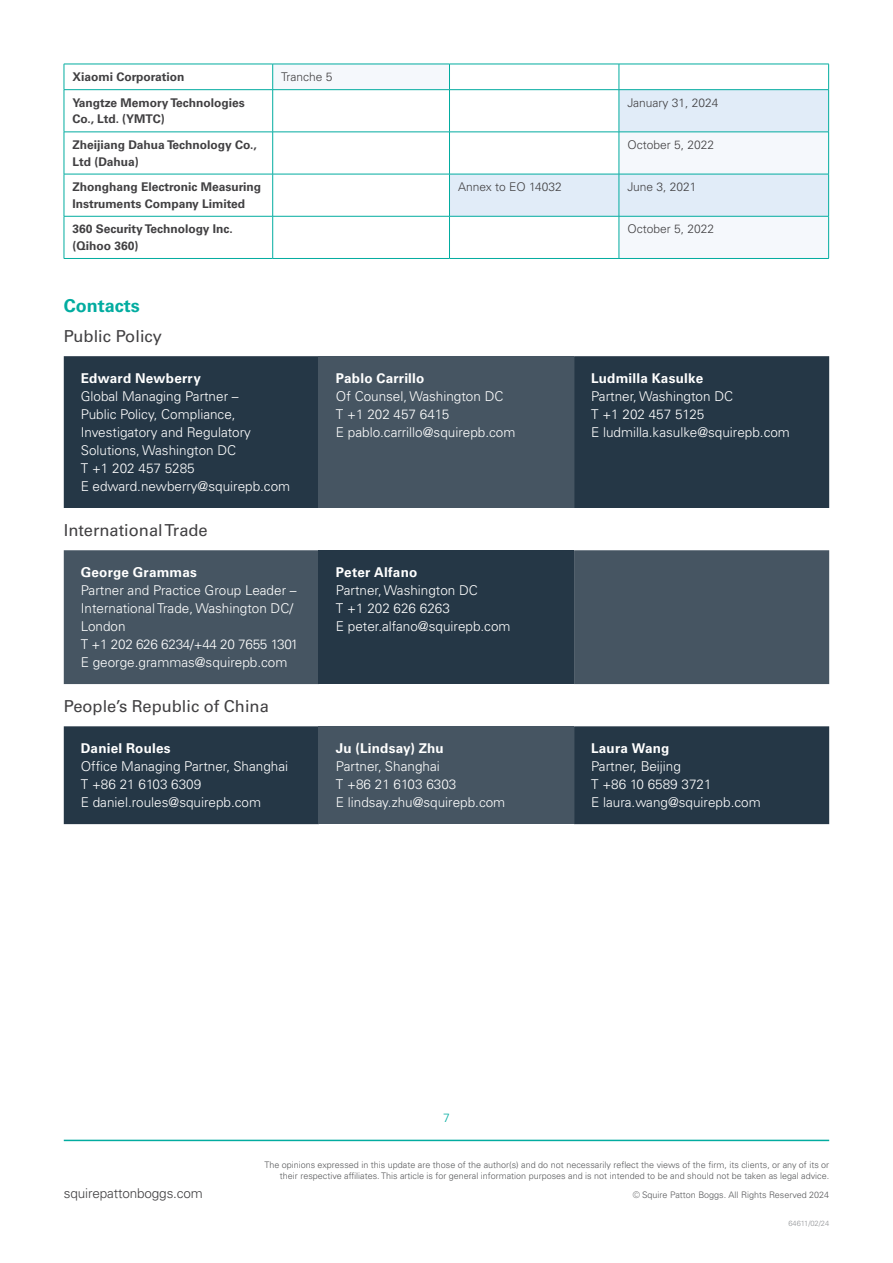
<style>
.page{position:relative;width:893px;height:1263px;background:#fff}
.page>*{position:absolute;margin:0;border:0;box-sizing:border-box;transform-origin:0 0}
.t1{font:700 18px "Univers LTCYR 65";color:#02aca0}
.t2{font:16.5px "Univers LTCYR 55 Roman";color:#414042}
.t3{font:300 13.5px/18px "Univers LTCYR 45";color:#fff}
.t4{font:700 13.5px "Univers LTCYR 65";letter-spacing:.015em;color:#fff}
.t5{font:300 13.5px "Univers LTCYR 45";letter-spacing:-.01em;color:#414042}
.t6{font:700 12px/16.5px "Univers LTCYR 65";color:#414042}
.t7{font:300 12px "Univers LTCYR 45";color:#414042}
.t8{font:300 12px "Univers LTCYR 45";color:#02aca0}
.t9{font:300 9px/10.8px "Univers LTCYR 45";color:#58595b;text-align:right}
.t10{font:300 7.5px "Univers LTCYR 45";color:#939598}
</style>
<div class="page">
<hr style="left:64px;top:1140px;width:765px;height:1px;background:#02aca0">
<svg style="left:65px;top:90px;width:384px;height:126px"></svg>
<svg style="left:450px;top:90px;width:378px;height:126px;fill:#e1ecf8"></svg>
<hr style="left:64px;top:64px;width:209px;height:1px;background:#02aca0">
<svg style="left:64px;top:64px;width:1px;height:25px"></svg>
<hr style="left:273px;top:64px;width:176px;height:1px;background:#02aca0">
<svg style="left:272px;top:64px;width:1px;height:25px"></svg>
<hr style="left:449px;top:64px;width:170px;height:1px;background:#02aca0">
<svg style="left:449px;top:64px;width:1px;height:25px"></svg>
<hr style="left:619px;top:64px;width:210px;height:1px;background:#02aca0">
<svg style="left:619px;top:64px;width:1px;height:25px"></svg>
<svg style="left:828px;top:64px;width:1px;height:25px"></svg>
<hr style="left:64px;top:89px;width:209px;height:1px;background:#02aca0">
<hr style="left:64px;top:90px;width:1px;height:42px;background:#02aca0">
<hr style="left:273px;top:89px;width:176px;height:1px;background:#02aca0">
<hr style="left:272px;top:90px;width:1px;height:42px;background:#02aca0">
<hr style="left:449px;top:89px;width:170px;height:1px;background:#02aca0">
<hr style="left:449px;top:90px;width:1px;height:42px;background:#02aca0">
<hr style="left:619px;top:89px;width:210px;height:1px;background:#02aca0">
<hr style="left:619px;top:90px;width:1px;height:42px;background:#02aca0">
<hr style="left:828px;top:90px;width:1px;height:42px;background:#02aca0">
<hr style="left:64px;top:132px;width:209px;height:1px;background:#02aca0">
<hr style="left:64px;top:132px;width:1px;height:42px;background:#02aca0">
<hr style="left:273px;top:132px;width:176px;height:1px;background:#02aca0">
<hr style="left:272px;top:132px;width:1px;height:42px;background:#02aca0">
<hr style="left:449px;top:132px;width:170px;height:1px;background:#02aca0">
<hr style="left:449px;top:132px;width:1px;height:42px;background:#02aca0">
<hr style="left:619px;top:132px;width:210px;height:1px;background:#02aca0">
<hr style="left:619px;top:132px;width:1px;height:42px;background:#02aca0">
<hr style="left:828px;top:132px;width:1px;height:42px;background:#02aca0">
<hr style="left:64px;top:174px;width:209px;height:1px;background:#02aca0">
<hr style="left:64px;top:174px;width:1px;height:42px;background:#02aca0">
<hr style="left:273px;top:174px;width:176px;height:1px;background:#02aca0">
<hr style="left:272px;top:174px;width:1px;height:42px;background:#02aca0">
<hr style="left:449px;top:174px;width:170px;height:1px;background:#02aca0">
<hr style="left:449px;top:174px;width:1px;height:42px;background:#02aca0">
<hr style="left:619px;top:174px;width:210px;height:1px;background:#02aca0">
<hr style="left:619px;top:174px;width:1px;height:42px;background:#02aca0">
<hr style="left:828px;top:174px;width:1px;height:42px;background:#02aca0">
<hr style="left:64px;top:216px;width:209px;height:1px;background:#02aca0">
<hr style="left:64px;top:216px;width:1px;height:42px;background:#02aca0">
<hr style="left:273px;top:216px;width:176px;height:1px;background:#02aca0">
<hr style="left:272px;top:216px;width:1px;height:42px;background:#02aca0">
<hr style="left:449px;top:216px;width:170px;height:1px;background:#02aca0">
<hr style="left:449px;top:216px;width:1px;height:42px;background:#02aca0">
<hr style="left:619px;top:216px;width:210px;height:1px;background:#02aca0">
<hr style="left:619px;top:216px;width:1px;height:42px;background:#02aca0">
<hr style="left:828px;top:216px;width:1px;height:42px;background:#02aca0">
<hr style="left:64px;top:258px;width:209px;height:1px;background:#02aca0">
<hr style="left:273px;top:258px;width:176px;height:1px;background:#02aca0">
<hr style="left:449px;top:258px;width:170px;height:1px;background:#02aca0">
<hr style="left:619px;top:258px;width:210px;height:1px;background:#02aca0">
<div style="left:64px;top:356px;width:765px;height:152px;background:#253746"></div>
<div style="left:319px;top:356px;width:255px;height:152px;background:#465562"></div>
<div style="left:64px;top:550px;width:765px;height:134px;background:#465562"></div>
<div style="left:319px;top:550px;width:255px;height:134px;background:#253746"></div>
<div style="left:64px;top:726px;width:765px;height:98px;background:#253746"></div>
<div style="left:319px;top:726px;width:255px;height:98px;background:#465562"></div>
<p class="t6" style="left:72px;top:68px;width:113px">Xiaomi Corporation</p>
<p class="t7" style="left:281px;top:69px;width:53px">Tranche 5</p>
<p class="t6" style="left:72px;top:94px;width:174px">Yangtze Memory Technologies<br>Co., Ltd. (YMTC)</p>
<p class="t7" style="left:627px;top:95px;width:93px">January 31, 2024</p>
<p class="t6" style="left:72px;top:136px;width:186px">Zheijiang Dahua Technology Co.,<br>Ltd (Dahua)</p>
<p class="t7" style="left:627px;top:137px;width:88px">October 5, 2022</p>
<p class="t6" style="left:72px;top:178px;width:190px">Zhonghang Electronic Measuring<br>Instruments Company Limited</p>
<p class="t7" style="left:458px;top:179px;width:105px">Annex to EO 14032</p>
<p class="t7" style="left:627px;top:179px;width:71px">June 3, 2021</p>
<p class="t6" style="left:72px;top:220px;width:162px">360 Security Technology Inc. (Qihoo 360)</p>
<p class="t7" style="left:627px;top:221px;width:88px">October 5, 2022</p>
<h1 class="t1" style="left:64px;top:293px;width:78px">Contacts</h1>
<p class="t2" style="left:64px;top:324px;width:100px">Public Policy</p>
<p class="t4" style="left:81px;top:369px;width:122px">Edward Newberry</p>
<p class="t3" style="left:81px;top:387px;width:211px">Global Managing Partner –<br>Public Policy, Compliance,<br>Investigatory and Regulatory<br>Solutions, Washington DC<br>T +1 202 457 5285<br>E edward.newberry@squirepb.com</p>
<p class="t2" style="left:64px;top:518px;width:146px">International Trade</p>
<p class="t4" style="left:81px;top:563px;width:118px">George Grammas</p>
<p class="t3" style="left:81px;top:581px;width:219px">Partner and Practice Group Leader –<br>International Trade, Washington DC/<br>London<br>T +1 202 626 6234/+44 20 7655 1301<br>E george.grammas@squirepb.com</p>
<p class="t2" style="left:64px;top:694px;width:207px">People’s Republic of China</p>
<p class="t4" style="left:81px;top:739px;width:91px">Daniel Roules</p>
<p class="t3" style="left:81px;top:757px;width:209px">Office Managing Partner, Shanghai<br>T +86 21 6103 6309<br>E daniel.roules@squirepb.com</p>
<p class="t4" style="left:336px;top:369px;width:90px">Pablo Carrillo</p>
<p class="t3" style="left:336px;top:387px;width:181px">Of Counsel, Washington DC<br>T +1 202 457 6415<br>E pablo.carrillo@squirepb.com</p>
<p class="t4" style="left:336px;top:563px;width:83px">Peter Alfano</p>
<p class="t3" style="left:336px;top:581px;width:176px">Partner, Washington DC<br>T +1 202 626 6263<br>E peter.alfano@squirepb.com</p>
<p class="t4" style="left:336px;top:739px;width:109px">Ju (Lindsay) Zhu</p>
<p class="t3" style="left:336px;top:757px;width:171px">Partner, Shanghai<br>T +86 21 6103 6303<br>E lindsay.zhu@squirepb.com</p>
<p class="t4" style="left:591px;top:369px;width:114px">Ludmilla Kasulke</p>
<p class="t3" style="left:591px;top:387px;width:200px">Partner, Washington DC<br>T +1 202 457 5125<br>E ludmilla.kasulke@squirepb.com</p>
<p class="t4" style="left:591px;top:739px;width:80px">Laura Wang</p>
<p class="t3" style="left:591px;top:757px;width:171px">Partner, Beijing<br>T +86 10 6589 3721<br>E laura.wang@squirepb.com</p>
<p class="t8" style="left:443px;top:1110px;width:8px">7</p>
<p class="t5" style="left:64px;top:1184px;width:141px">squirepattonboggs.com</p>
<p class="t9" style="left:265px;top:1159px;width:566px">The opinions expressed in this update are those of the author(s) and do not necessarily reflect the views of the firm, its clients, or any of its or their respective affiliates. This article is for general information purposes and is not intended to be and should not be taken as legal advice.</p>
<p class="t9" style="left:633px;top:1189px;width:198px">© Squire Patton Boggs. All Rights Reserved 2024</p>
<p class="t10" style="left:788px;top:1218px;width:42px">64611/02/24</p>
</div>
